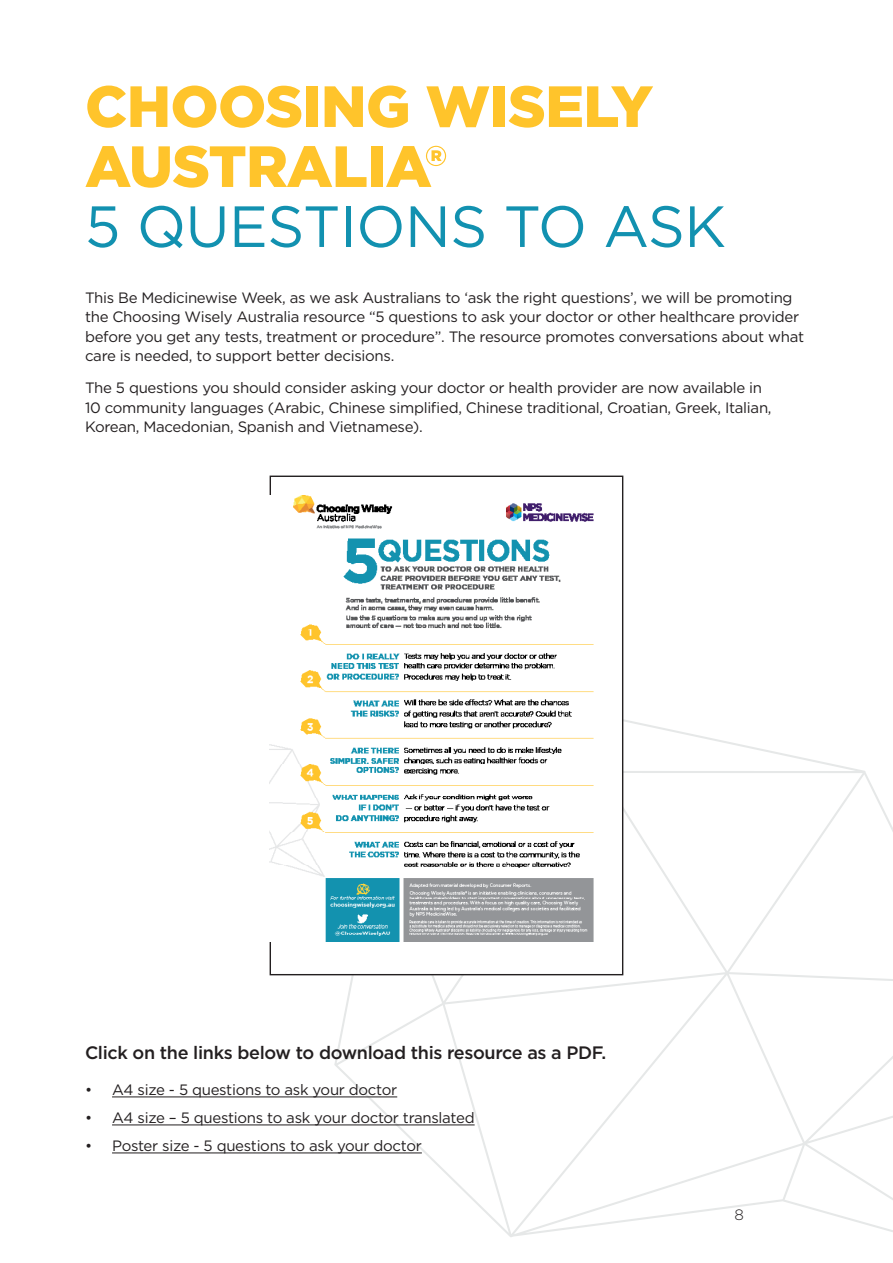
<style>
.page{position:relative;width:893px;height:1263px;background:#fff}
.page>*{position:absolute;margin:0;border:0;box-sizing:border-box;transform-origin:0 0}
.t1{font:900 58.05px/60px "Gotham";letter-spacing:-.01em;color:#ffc42b}
.t2{font:500 18px "Gotham";letter-spacing:-.02em;color:#231f20}
.t3{font:15px/19.5px "Gotham";letter-spacing:-.02em;color:#231f20}
.t4{font:300 15px "Gotham";color:#231f20}
.s1{font-weight:400;color:#1291b0}
</style>
<div class="page">
<svg style="left:334px;top:719px;width:559px;height:518px"></svg>
<div style="left:270px;top:476px;width:353px;height:499px;background:#fff"></div>
<img style="left:270px;top:496px;width:324px;height:445px">
<hr style="left:112px;top:1096px;width:285px;height:1px;background:#231f20">
<hr style="left:112px;top:1124px;width:363px;height:1px;background:#231f20">
<hr style="left:112px;top:1152px;width:310px;height:1px;background:#231f20">
<p class="t1" style="left:85px;top:76px;width:642px">CHOOSING WISELY<br>AUSTRALIA®<br><span class="s1">5 QUESTIONS TO ASK</span></p>
<p class="t3" style="left:85px;top:287px;width:720px">This Be Medicinewise Week, as we ask Australians to ‘ask the right questions’, we will be promoting the Choosing Wisely Australia resource “5 questions to ask your doctor or other healthcare provider before you get any tests, treatment or procedure”. The resource promotes conversations about what care is needed, to support better decisions.</p>
<p class="t3" style="left:85px;top:378px;width:688px">The 5 questions you should consider asking your doctor or health provider are now available in<br>10 community languages (Arabic, Chinese simplified, Chinese traditional, Croatian, Greek, Italian,<br>Korean, Macedonian, Spanish and Vietnamese).</p>
<p class="t2" style="left:85px;top:1041px;width:523px">Click on the links below to download this resource as a PDF.</p>
<p class="t3" style="left:85px;top:1080px;width:314px">• A4 size - 5 questions to ask your doctor</p>
<p class="t3" style="left:85px;top:1108px;width:391px">• A4 size – 5 questions to ask your doctor translated</p>
<p class="t3" style="left:85px;top:1136px;width:338px">• Poster size - 5 questions to ask your doctor</p>
<p class="t4" style="left:735px;top:1205px;width:11px">8</p>
</div>
